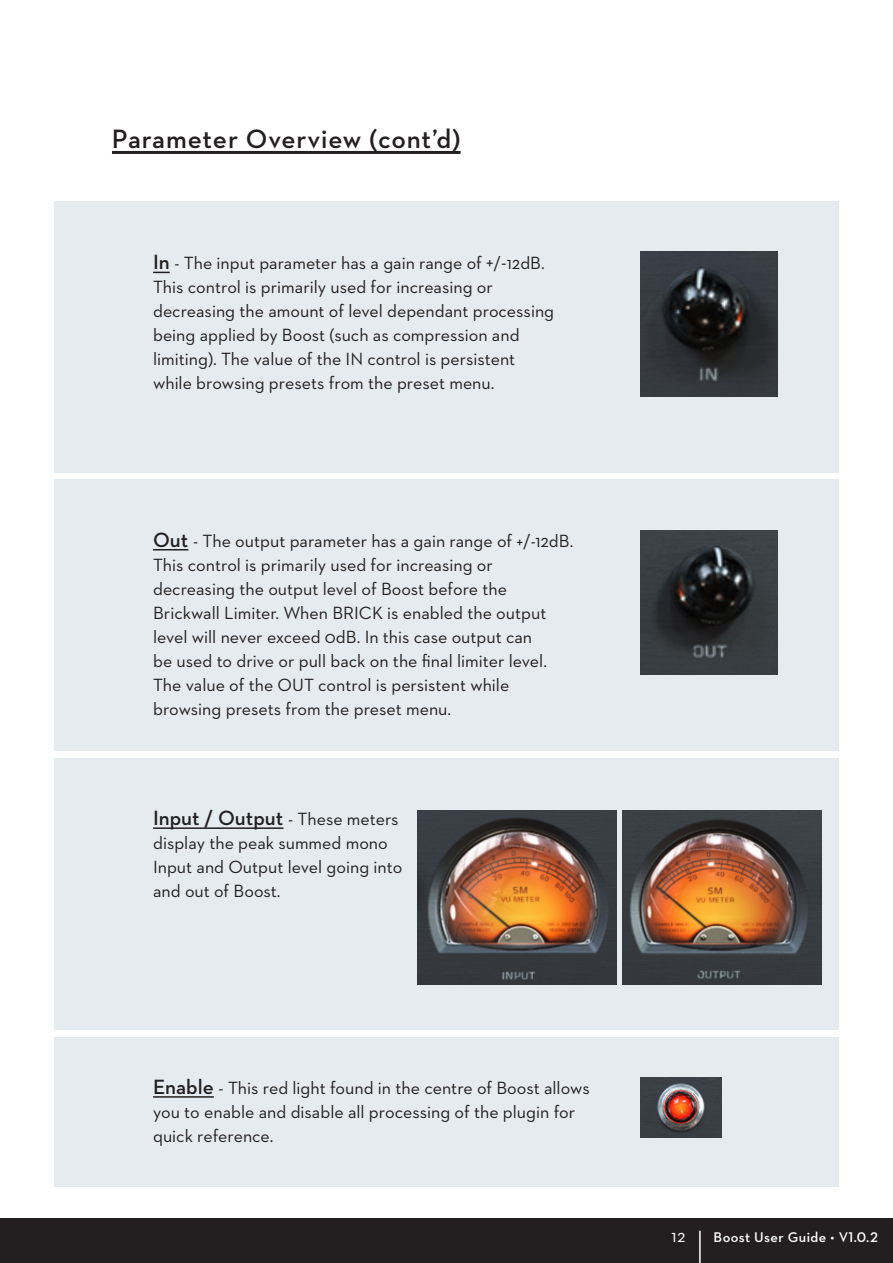
<style>
.page{position:relative;width:893px;height:1263px;background:#fff}
.page>*{position:absolute;margin:0;border:0;box-sizing:border-box;transform-origin:0 0}
.t1{font:600 27px "Neutraface 2 Text";letter-spacing:.03em;color:#231f20}
.t2{font:600 21px "Neutraface 2 Text";color:#231f20}
.t3{font:18px/24px "Neutraface 2 Text";color:#231f20}
.t4{font:18px "Neutraface 2 Text";color:#fff}
.t5{font:600 14.25px "Neutraface 2 Text";letter-spacing:.03em;color:#fff}
.s1{font-weight:600;font-size:21px}
.s2{font-weight:400;font-size:18px}
</style>
<div class="page">
<hr style="left:112px;top:151px;width:349px;height:3px;background:#231f20">
<div style="left:54px;top:201px;width:785px;height:271px;background:#e5ebef"></div>
<div style="left:54px;top:479px;width:785px;height:272px;background:#e5ebef"></div>
<div style="left:54px;top:758px;width:785px;height:272px;background:#e5ebef"></div>
<div style="left:54px;top:1037px;width:785px;height:150px;background:#e5ebef"></div>
<svg style="left:153px;top:272px;width:17px;height:1px"></svg>
<hr style="left:153px;top:549px;width:35px;height:1px;background:#231f20">
<hr style="left:153px;top:827px;width:130px;height:2px;background:#231f20">
<hr style="left:153px;top:1096px;width:61px;height:2px;background:#231f20">
<img style="left:641px;top:252px;width:136px;height:144px">
<img style="left:641px;top:530px;width:136px;height:145px">
<img style="left:417px;top:811px;width:200px;height:173px">
<img style="left:622px;top:811px;width:199px;height:173px">
<img style="left:641px;top:1077px;width:81px;height:60px">
<div style="left:0;top:1219px;width:893px;height:44px;background:#231f20"></div>
<hr style="left:699px;top:1231px;width:2px;height:32px;background:#fff">
<p class="t1" style="left:112px;top:122px;width:350px">Parameter Overview (cont’d)</p>
<p class="t3" style="left:153px;top:251px;width:403px"><span class="s1">In</span> - The input parameter has a gain range of +/-12dB.<br>This control is primarily used for increasing or decreasing the amount of level dependant processing being applied by Boost (such as compression and limiting). The value of the IN control is persistent while browsing presets from the preset menu.</p>
<p class="t3" style="left:153px;top:528px;width:422px"><span class="s1">Out</span> - The output parameter has a gain range of +/-12dB.<br>This control is primarily used for increasing or decreasing the output level of Boost before the Brickwall Limiter. When BRICK is enabled the output level will never exceed 0dB. In this case output can<br>be used to drive or pull back on the final limiter level.<br>The value of the OUT control is persistent while browsing presets from the preset menu.</p>
<p class="t2" style="left:153px;top:805px;width:247px">Input / Output <span class="s2">- These meters</span></p>
<p class="t3" style="left:153px;top:831px;width:251px">display the peak summed mono<br>Input and Output level going into and out of Boost.</p>
<p class="t3" style="left:153px;top:1075px;width:438px"><span class="s1">Enable</span> - This red light found in the centre of Boost allows you to enable and disable all processing of the plugin for quick reference.</p>
<p class="t4" style="left:671px;top:1224px;width:16px">12</p>
<p class="t5" style="left:714px;top:1228px;width:166px">Boost User Guide • V1.0.2</p>
</div>
